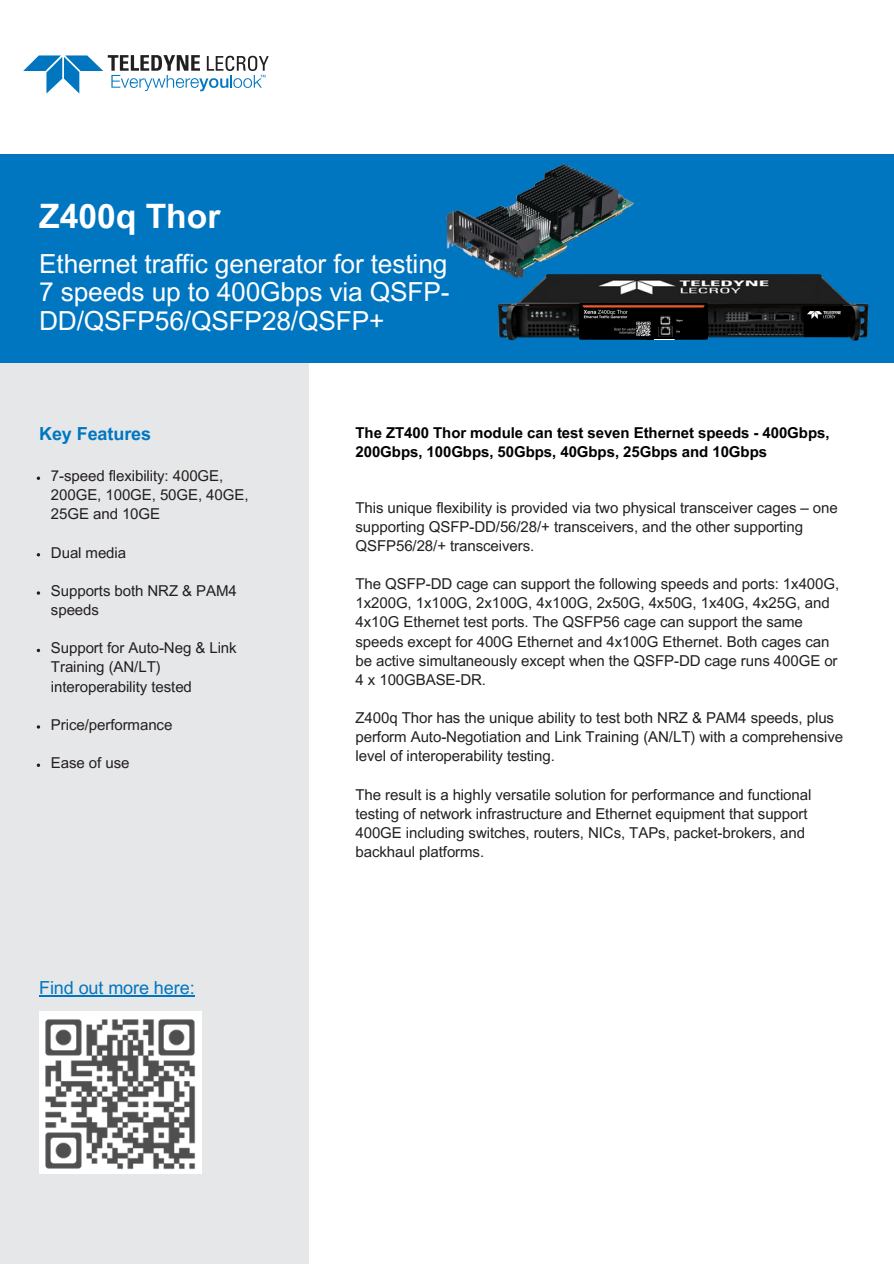
<style>
.page{position:relative;width:894px;height:1264px;background:#fff}
.page>*{position:absolute;margin:0;border:0;box-sizing:border-box;transform-origin:0 0}
.t1{font:700 33.6px "Arial MT Pro";color:#fff}
.t2{font:26.25px/28.2px "Arial MT Pro";letter-spacing:-.005em;color:#fff;text-align:justify}
.t3{font:18px "Arial MT Pro";letter-spacing:-.005em;color:#0076c0}
.t4{font:700 18px "Arial MT Pro";letter-spacing:-.005em;color:#0076c0}
.t5{font:15px/19.2px "Arial MT Pro";letter-spacing:-.005em;color:#231f20}
.t6{font:700 15px/19.2px "Arial MT Pro";letter-spacing:-.005em;color:#000}
</style>
<div class="page">
<div style="left:0;top:362px;width:308px;height:901px;background:#e6e7e8"></div>
<div style="left:0;top:154px;width:893px;height:208px;background:#0076c0"></div>
<svg style="left:23px;top:55px;width:245px;height:39px"></svg>
<img style="left:446px;top:163px;width:188px;height:101px">
<svg style="left:37px;top:476px;width:3px;height:4px"></svg>
<svg style="left:37px;top:763px;width:3px;height:4px"></svg>
<div style="left:39px;top:1011px;width:163px;height:163px;background:#fff"></div>
<img style="left:45px;top:1019px;width:151px;height:151px">
<hr style="left:39px;top:995px;width:155px;height:1px;background:#0076c0">
<img style="left:499px;top:305px;width:368px;height:36px">
<div style="left:803px;top:306px;width:44px;height:31px;background:#000"></div>
<svg style="left:518px;top:306px;width:5px;height:4px"></svg>
<svg style="left:542px;top:305px;width:305px;height:19px"></svg>
<img style="left:486px;top:221px;width:148px;height:49px">
<img style="left:498px;top:270px;width:371px;height:35px">
<img style="left:579px;top:303px;width:128px;height:36px">
<div style="left:651px;top:308px;width:24px;height:31px;background:#000"></div>
<img style="left:658px;top:316px;width:14px;height:20px">
<h1 class="t1" style="left:39px;top:203px;width:183px">Z400q Thor</h1>
<p class="t2" style="left:39px;top:253px;width:412px">Ethernet traffic generator for testing 7 speeds up to 400Gbps via QSFP-DD/QSFP56/QSFP28/QSFP+</p>
<p class="t4" style="left:39px;top:427px;width:114px">Key Features</p>
<p class="t5" style="left:51px;top:468px;width:199px">7-speed flexibility: 400GE,<br>200GE, 100GE, 50GE, 40GE,<br>25GE and 10GE</p>
<p class="t5" style="left:51px;top:544px;width:77px">Dual media</p>
<p class="t5" style="left:51px;top:583px;width:187px">Supports both NRZ &amp; PAM4 speeds</p>
<h4 class="t5" style="left:51px;top:640px;width:187px">Support for Auto-Neg &amp; Link<br>Training (AN/LT) interoperability tested</h4>
<p class="t5" style="left:51px;top:716px;width:123px">Price/performance</p>
<h5 class="t5" style="left:51px;top:755px;width:80px">Ease of use</h5>
<p class="t3" style="left:39px;top:980px;width:157px">Find out more here:</p>
<p class="t6" style="left:355px;top:424px;width:475px">The ZT400 Thor module can test seven Ethernet speeds - 400Gbps,<br>200Gbps, 100Gbps, 50Gbps, 40Gbps, 25Gbps and 10Gbps</p>
<h2 class="t5" style="left:355px;top:499px;width:483px">This unique flexibility is provided via two physical transceiver cages – one supporting QSFP-DD/56/28/+ transceivers, and the other supporting<br>QSFP56/28/+ transceivers.</h2>
<h3 class="t5" style="left:355px;top:576px;width:485px">The QSFP-DD cage can support the following speeds and ports: 1x400G, 1x200G, 1x100G, 2x100G, 4x100G, 2x50G, 4x50G, 1x40G, 4x25G, and 4x10G Ethernet test ports. The QSFP56 cage can support the same speeds except for 400G Ethernet and 4x100G Ethernet. Both cages can be active simultaneously except when the QSFP-DD cage runs 400GE or 4 x 100GBASE-DR.</h3>
<p class="t5" style="left:355px;top:710px;width:489px">Z400q Thor has the unique ability to test both NRZ &amp; PAM4 speeds, plus perform Auto-Negotiation and Link Training (AN/LT) with a comprehensive level of interoperability testing.</p>
<p class="t5" style="left:355px;top:786px;width:457px">The result is a highly versatile solution for performance and functional testing of network infrastructure and Ethernet equipment that support 400GE including switches, routers, NICs, TAPs, packet-brokers, and backhaul platforms.</p>
</div>
